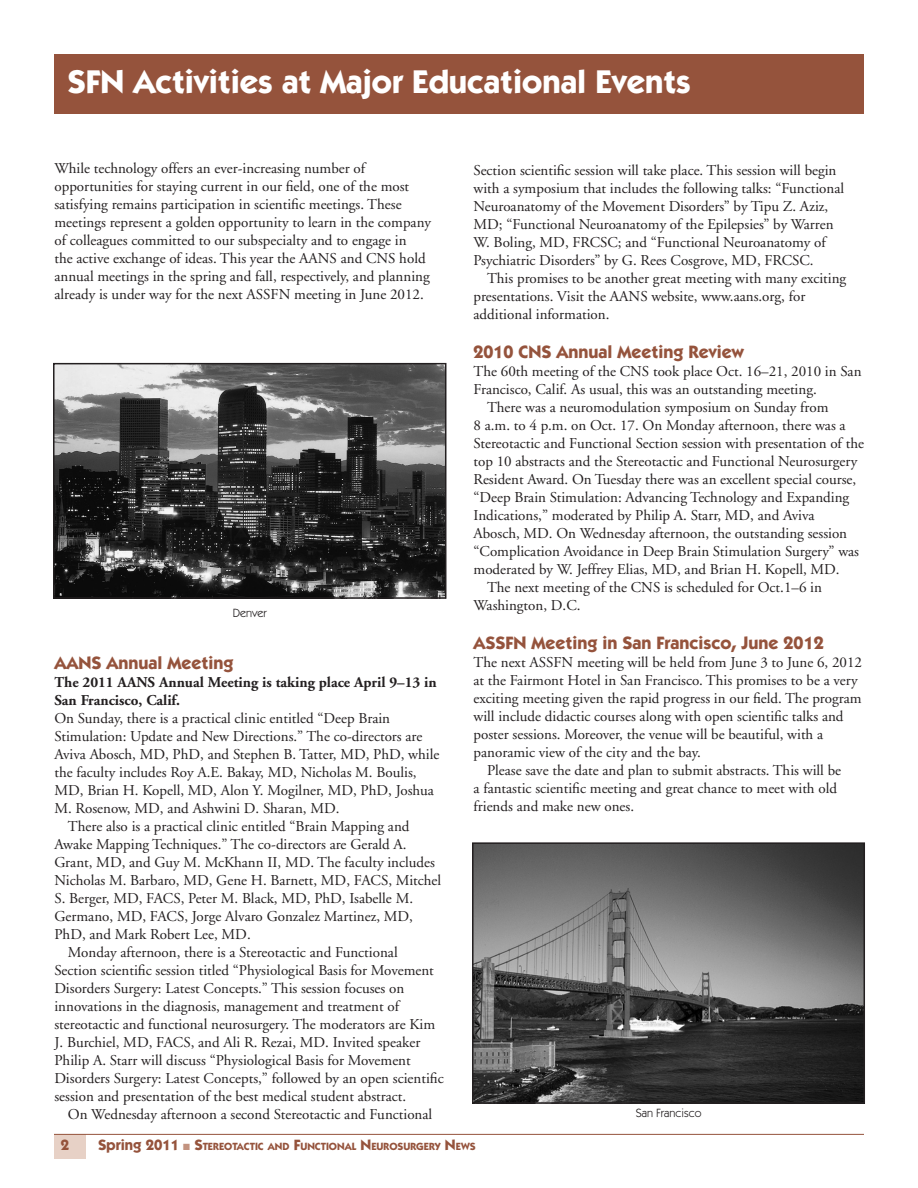
<style>
.page{position:relative;width:918px;height:1188px;background:#fff}
.page>*{position:absolute;margin:0;border:0;box-sizing:border-box;transform-origin:0 0}
.story_reverse_title{font:700 33px "Itc Kabel";color:#fff}
.Heading_12pt{font:700 18px "Itc Kabel";color:#95533c}
.t1{font:15px/18px "Adobe Garamond";color:#231f20}
.basic_bold{font:700 15px/18px "Adobe Garamond";color:#231f20}
.t2{font:700 15px "Itc Kabel";color:#95533c}
.t3{font:12px "Itc Kabel";color:#231f20}
.t4{font:700 10.5px "Itc Kabel";color:#95533c}
.s1{font-size:15px}
</style>
<div class="page">
<div style="left:54px;top:1134px;width:32px;height:25px;background:#e7d1c6"></div>
<hr style="left:54px;top:1134px;width:810px;height:1px;background:#95533c">
<div style="left:54px;top:54px;width:810px;height:6px;background:#95533c"></div>
<div style="left:54px;top:60px;width:809px;height:54px;background:#95533c"></div>
<img style="left:475px;top:845px;width:387px;height:256px">
<div style="left:472px;top:842px;width:393px;height:262px;border:2px solid #231f20"></div>
<img style="left:56px;top:366px;width:387px;height:230px">
<div style="left:53px;top:363px;width:393px;height:236px;border:2px solid #231f20"></div>
<p class="story_reverse_title" style="left:68px;top:62px;width:625px">SFN Activities at Major Educational Events</p>
<p class="t1" style="left:54px;top:160px;width:378px">While technology offers an ever-increasing number of opportunities for staying current in our field, one of the most satisfying remains participation in scientific meetings. These meetings represent a golden opportunity to learn in the company of colleagues committed to our subspecialty and to engage in<br>the active exchange of ideas. This year the AANS and CNS hold annual meetings in the spring and fall, respectively, and planning already is under way for the next ASSFN meeting in June 2012.</p>
<p class="t3" style="left:233px;top:606px;width:35px">Denver</p>
<p class="Heading_12pt" style="left:54px;top:652px;width:181px">AANS Annual Meeting</p>
<p class="basic_bold" style="left:54px;top:674px;width:384px">The 2011 AANS Annual Meeting is taking place April 9–13 in<br>San Francisco, Calif.</p>
<p class="t1" style="left:54px;top:710px;width:386px">On Sunday, there is a practical clinic entitled “Deep Brain Stimulation: Update and New Directions.” The co-directors are Aviva Abosch, MD, PhD, and Stephen B. Tatter, MD, PhD, while the faculty includes Roy A.E. Bakay, MD, Nicholas M. Boulis, MD, Brian H. Kopell, MD, Alon Y. Mogilner, MD, PhD, Joshua M. Rosenow, MD, and Ashwini D. Sharan, MD.</p>
<p class="t1" style="left:54px;top:818px;width:388px;text-indent:14px">There also is a practical clinic entitled “Brain Mapping and Awake Mapping Techniques.” The co-directors are Gerald A.<br>Grant, MD, and Guy M. McKhann II, MD. The faculty includes Nicholas M. Barbaro, MD, Gene H. Barnett, MD, FACS, Mitchel S. Berger, MD, FACS, Peter M. Black, MD, PhD, Isabelle M.<br>Germano, MD, FACS, Jorge Alvaro Gonzalez Martinez, MD, PhD, and Mark Robert Lee, MD.</p>
<p class="t1" style="left:54px;top:944px;width:391px;text-indent:14px">Monday afternoon, there is a Stereotactic and Functional Section scientific session titled “Physiological Basis for Movement Disorders Surgery: Latest Concepts.” This session focuses on innovations in the diagnosis, management and treatment of stereotactic and functional neurosurgery. The moderators are Kim J. Burchiel, MD, FACS, and Ali R. Rezai, MD. Invited speaker Philip A. Starr will discuss “Physiological Basis for Movement Disorders Surgery: Latest Concepts,” followed by an open scientific session and presentation of the best medical student abstract.</p>
<p class="t1" style="left:68px;top:1106px;width:366px">On Wednesday afternoon a second Stereotactic and Functional</p>
<p class="t1" style="left:474px;top:162px;width:372px">Section scientific session will take place. This session will begin with a symposium that includes the following talks: “Functional Neuroanatomy of the Movement Disorders” by Tipu Z. Aziz, MD; “Functional Neuroanatomy of the Epilepsies” by Warren W. Boling, MD, FRCSC; and “Functional Neuroanatomy of Psychiatric Disorders” by G. Rees Cosgrove, MD, FRCSC.</p>
<p class="t1" style="left:474px;top:270px;width:374px;text-indent:14px">This promises to be another great meeting with many exciting presentations. Visit the AANS website, www.aans.org, for additional information.</p>
<p class="Heading_12pt" style="left:474px;top:341px;width:272px">2010 CNS Annual Meeting Review</p>
<p class="t1" style="left:474px;top:363px;width:390px">The 60th meeting of the CNS took place Oct. 16–21, 2010 in San<br>Francisco, Calif. As usual, this was an outstanding meeting.</p>
<p class="t1" style="left:474px;top:399px;width:392px;text-indent:14px">There was a neuromodulation symposium on Sunday from<br>8 a.m. to 4 p.m. on Oct. 17. On Monday afternoon, there was a Stereotactic and Functional Section session with presentation of the top 10 abstracts and the Stereotactic and Functional Neurosurgery Resident Award. On Tuesday there was an excellent special course, “Deep Brain Stimulation: Advancing Technology and Expanding Indications,” moderated by Philip A. Starr, MD, and Aviva Abosch, MD. On Wednesday afternoon, the outstanding session “Complication Avoidance in Deep Brain Stimulation Surgery” was moderated by W. Jeffrey Elias, MD, and Brian H. Kopell, MD.</p>
<p class="t1" style="left:474px;top:579px;width:350px;text-indent:14px">The next meeting of the CNS is scheduled for Oct.1–6 in<br>Washington, D.C.</p>
<p class="Heading_12pt" style="left:474px;top:632px;width:352px">ASSFN Meeting in San Francisco, June 2012</p>
<p class="t1" style="left:474px;top:654px;width:390px">The next ASSFN meeting will be held from June 3 to June 6, 2012 at the Fairmont Hotel in San Francisco. This promises to be a very exciting meeting given the rapid progress in our field. The program will include didactic courses along with open scientific talks and poster sessions. Moreover, the venue will be beautiful, with a panoramic view of the city and the bay.</p>
<p class="t1" style="left:474px;top:762px;width:369px;text-indent:14px">Please save the date and plan to submit abstracts. This will be a fantastic scientific meeting and great chance to meet with old friends and make new ones.</p>
<p class="t3" style="left:636px;top:1106px;width:67px">San Francisco</p>
<p class="t2" style="left:61px;top:1136px;width:10px">2</p>
<p class="t4" style="left:98px;top:1140px;width:378px"><span class="s1">Spring 2011</span> <span class="s1">S</span>TEREOTACTIC AND <span class="s1">F</span>UNCTIONAL <span class="s1">N</span>EUROSURGERY <span class="s1">N</span>EWS</p>
</div>
